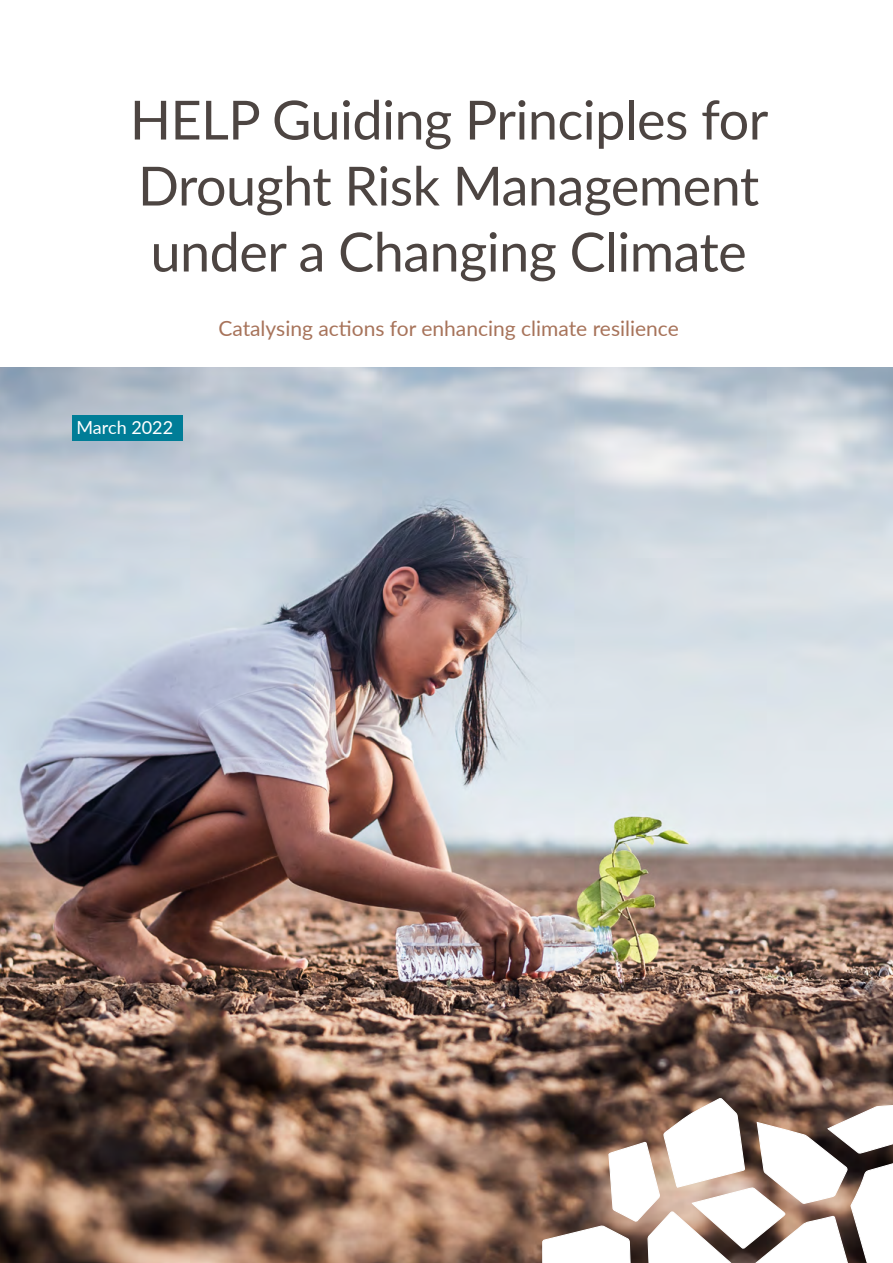
<style>
.page{position:relative;width:893px;height:1263px;background:#fff}
.page>*{position:absolute;margin:0;border:0;box-sizing:border-box;transform-origin:0 0}
.t1{font:54px/66px "Lato";letter-spacing:-.01em;color:#4d4542}
.t2{font:21px "Lato";color:#a7735a}
.t3{font:18px "Lato";color:#fff}
</style>
<div class="page">
<img style="left:0;top:368px;width:893px;height:895px">
<div style="left:72px;top:415px;width:111px;height:25px;background:#007d97"></div>
<svg style="left:542px;top:1097px;width:351px;height:166px"></svg>
<p class="t1" style="left:130px;top:85px;width:640px">HELP Guiding Principles for<br>Drought Risk Management under a Changing Climate</p>
<p class="t2" style="left:218px;top:313px;width:462px">Catalysing actions for enhancing climate resilience</p>
<p class="t3" style="left:77px;top:414px;width:98px">March 2022</p>
</div>
